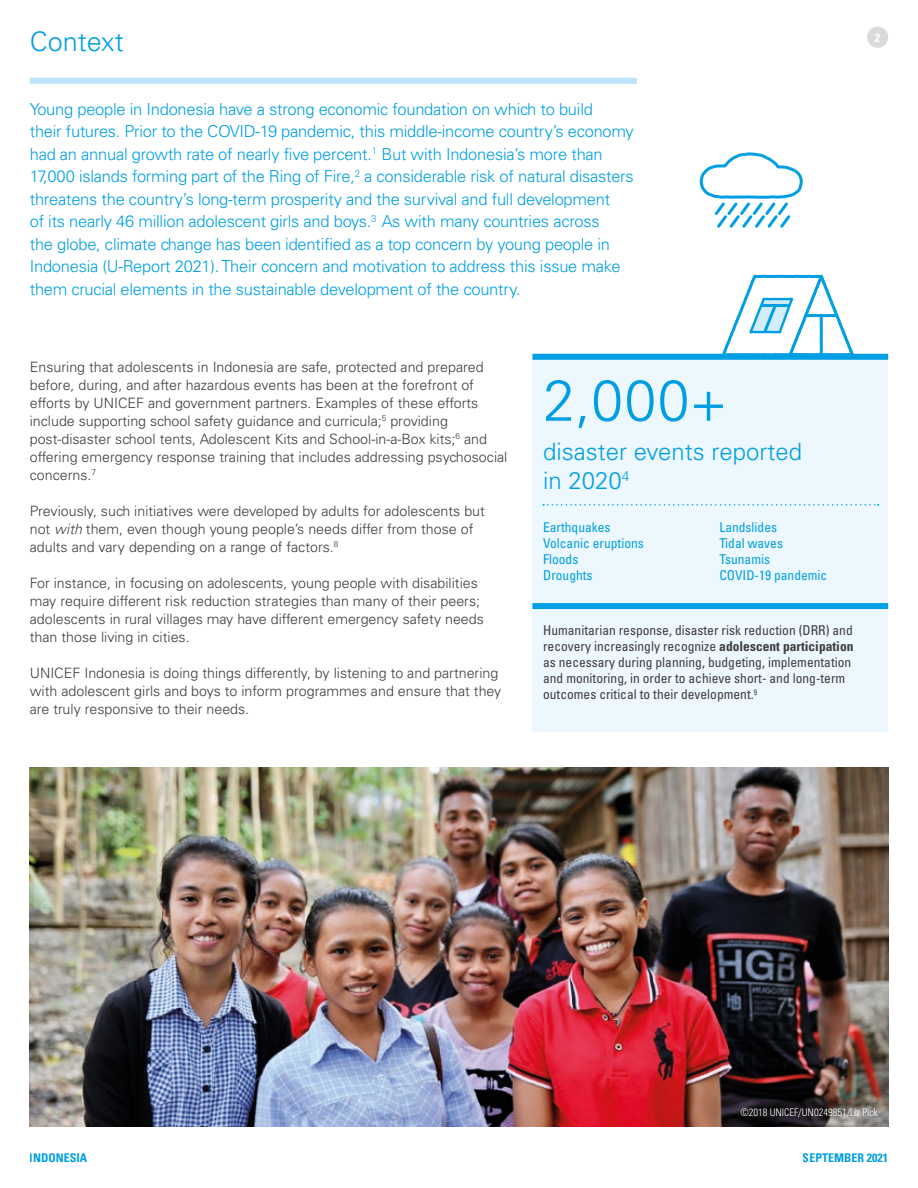
<style>
.page{position:relative;width:918px;height:1188px;background:#fff}
.page>*{position:absolute;margin:0;border:0;box-sizing:border-box;transform-origin:0 0}
.t1{font:300 57.6px "Univers";color:#009fe3}
.t2{font:300 27px "Univers";color:#009fe3}
.t3{font:300 24px/28.8px "Univers";color:#009fe3}
.t4{font:300 16.5px/22.5px "Univers";letter-spacing:-.015em;color:#009fe3}
.t5{font:300 14.25px/18px "Univers";color:#3d3d3c}
.t6{font:condensed 13.5px/16.2px "Univers";color:#3d3d3c}
.t7{font:condensed 13.5px/16.2px "Univers";color:#009fe3}
.t8{font:700 condensed 12px "Univers";color:#009fe3}
.t9{font:700 condensed 12px "Univers";color:#fff}
.t10{font:300 condensed 10.5px "Univers";color:#fff}
.s1{font-style:italic}
.s2{font-weight:700}
</style>
<div class="page">
<img style="left:30px;top:768px;width:858px;height:359px">
<div style="left:532px;top:357px;width:356px;height:375px;background:#ebf7fe"></div>
<div style="left:532px;top:354px;width:356px;height:6px;background:#009fe3"></div>
<div style="left:30px;top:78px;width:607px;height:6px;background:#bde4fa"></div>
<svg style="left:543px;top:504px;width:336px;height:2px"></svg>
<svg style="left:720px;top:274px;width:137px;height:86px"></svg>
<svg style="left:699px;top:152px;width:104px;height:76px"></svg>
<div style="left:867px;top:27px;width:21px;height:21px;background:#dadada;border-radius:50%"></div>
<div style="left:532px;top:603px;width:356px;height:6px;background:#009fe3"></div>
<h2 class="t2" style="left:30px;top:25px;width:95px">Context</h2>
<p class="t4" style="left:30px;top:98px;width:606px">Young people in Indonesia have a strong economic foundation on which to build<br>their futures. Prior to the COVID-19 pandemic, this middle-income country’s economy had an annual growth rate of nearly five percent.<sup>1</sup> But with Indonesia’s more than 17,000 islands forming part of the Ring of Fire,<sup>2</sup> a considerable risk of natural disasters threatens the country’s long-term prosperity and the survival and full development<br>of its nearly 46 million adolescent girls and boys.<sup>3</sup> As with many countries across<br>the globe, climate change has been identified as a top concern by young people in Indonesia (U-Report 2021). Their concern and motivation to address this issue make them crucial elements in the sustainable development of the country.</p>
<p class="t9" style="left:875px;top:30px;width:7px">2</p>
<p class="t5" style="left:30px;top:358px;width:479px">Ensuring that adolescents in Indonesia are safe, protected and prepared before, during, and after hazardous events has been at the forefront of efforts by UNICEF and government partners. Examples of these efforts include supporting school safety guidance and curricula;<sup>5</sup> providing post-disaster school tents, Adolescent Kits and School-in-a-Box kits;<sup>6</sup> and offering emergency response training that includes addressing psychosocial concerns.<sup>7</sup></p>
<p class="t5" style="left:30px;top:502px;width:457px">Previously, such initiatives were developed by adults for adolescents but not <span class="s1">with</span> them, even though young people’s needs differ from those of adults and vary depending on a range of factors.<sup>8</sup></p>
<p class="t5" style="left:30px;top:574px;width:456px">For instance, in focusing on adolescents, young people with disabilities may require different risk reduction strategies than many of their peers; adolescents in rural villages may have different emergency safety needs than those living in cities.</p>
<p class="t5" style="left:30px;top:664px;width:473px">UNICEF Indonesia is doing things differently, by listening to and partnering with adolescent girls and boys to inform programmes and ensure that they are truly responsive to their needs.</p>
<h1 class="t1" style="left:543px;top:366px;width:186px">2,000+</h1>
<h3 class="t3" style="left:543px;top:437px;width:261px">disaster events reported in 2020<sup>4</sup></h3>
<p class="t7" style="left:543px;top:519px;width:102px">Earthquakes<br>Volcanic eruptions<br>Floods<br>Droughts</p>
<p class="t7" style="left:719px;top:519px;width:109px">Landslides<br>Tidal waves<br>Tsunamis<br>COVID-19 pandemic</p>
<p class="t6" style="left:543px;top:621px;width:312px">Humanitarian response, disaster risk reduction (DRR) and recovery increasingly recognize <span class="s2">adolescent participation </span>as necessary during planning, budgeting, implementation and monitoring, in order to achieve short- and long-term outcomes critical to their development.<sup>9</sup></p>
<p class="t10" style="left:740px;top:1106px;width:139px">©2018 UNICEF/UN0249851/Liz Pick</p>
<p class="t8" style="left:30px;top:1150px;width:59px">INDONESIA</p>
<p class="t8" style="left:803px;top:1150px;width:87px">SEPTEMBER 2021</p>
</div>
